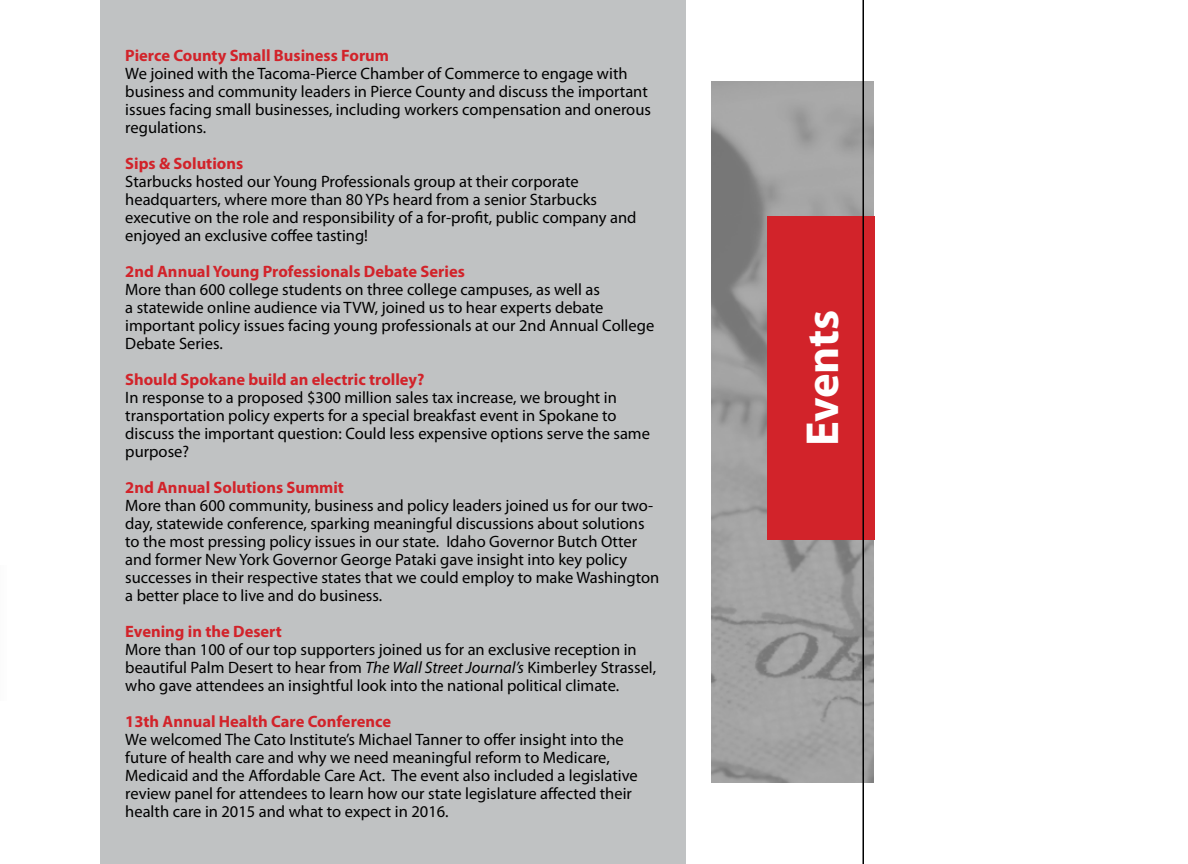
<style>
.page{position:relative;width:1188px;height:864px;background:#fff}
.page>*{position:absolute;margin:0;border:0;box-sizing:border-box;transform-origin:0 0}
.t1{font:700 46.5px "Myriad Pro";letter-spacing:-.005em;color:#fff}
.t2{font:16.5px/18px "Myriad Pro";color:#000}
.t3{font:700 16.5px "Myriad Pro";color:#d2232a}
.s1{font-style:italic}
</style>
<div class="page">
<img style="left:712px;top:81px;width:162px;height:702px">
<div style="left:100px;top:0;width:586px;height:864px;background:#c0c2c3"></div>
<div style="left:767px;top:216px;width:108px;height:324px;background:#d2232a"></div>
<hr style="left:862px;top:0;width:2px;height:864px;background:#000">
<p class="t3" style="left:125px;top:45px;width:265px">Pierce County Small Business Forum</p>
<p class="t2" style="left:125px;top:64px;width:527px">We joined with the Tacoma-Pierce Chamber of Commerce to engage with business and community leaders in Pierce County and discuss the important issues facing small businesses, including workers compensation and onerous regulations.</p>
<p class="t3" style="left:125px;top:153px;width:119px">Sips &amp; Solutions</p>
<p class="t2" style="left:125px;top:172px;width:513px">Starbucks hosted our Young Professionals group at their corporate headquarters, where more than 80 YPs heard from a senior Starbucks executive on the role and responsibility of a for-profit, public company and enjoyed an exclusive coffee tasting!</p>
<p class="t3" style="left:125px;top:261px;width:341px">2nd Annual Young Professionals Debate Series</p>
<p class="t2" style="left:125px;top:280px;width:531px">More than 600 college students on three college campuses, as well as<br>a statewide online audience via TVW, joined us to hear experts debate important policy issues facing young professionals at our 2nd Annual College Debate Series.</p>
<p class="t3" style="left:125px;top:369px;width:301px">Should Spokane build an electric trolley?</p>
<p class="t2" style="left:125px;top:388px;width:526px">In response to a proposed $300 million sales tax increase, we brought in transportation policy experts for a special breakfast event in Spokane to discuss the important question: Could less expensive options serve the same purpose?</p>
<p class="t3" style="left:125px;top:477px;width:220px">2nd Annual Solutions Summit</p>
<p class="t2" style="left:125px;top:496px;width:535px">More than 600 community, business and policy leaders joined us for our two&shy;day, statewide conference, sparking meaningful discussions about solutions to the most pressing policy issues in our state. Idaho Governor Butch Otter and former New York Governor George Pataki gave insight into key policy successes in their respective states that we could employ to make Washington a better place to live and do business.</p>
<p class="t3" style="left:125px;top:621px;width:158px">Evening in the Desert</p>
<p class="t2" style="left:125px;top:640px;width:532px">More than 100 of our top supporters joined us for an exclusive reception in beautiful Palm Desert to hear from <span class="s1">The Wall Street Journal’s</span> Kimberley Strassel, who gave attendees an insightful look into the national political climate.</p>
<p class="t3" style="left:125px;top:711px;width:267px">13th Annual Health Care Conference</p>
<p class="t2" style="left:125px;top:730px;width:514px">We welcomed The Cato Institute’s Michael Tanner to offer insight into the future of health care and why we need meaningful reform to Medicare, Medicaid and the Affordable Care Act. The event also included a legislative review panel for attendees to learn how our state legislature affected their health care in 2015 and what to expect in 2016.</p>
<h1 class="t1" style="left:792px;top:446px;width:138px;rotate:-90deg">Events</h1>
</div>
